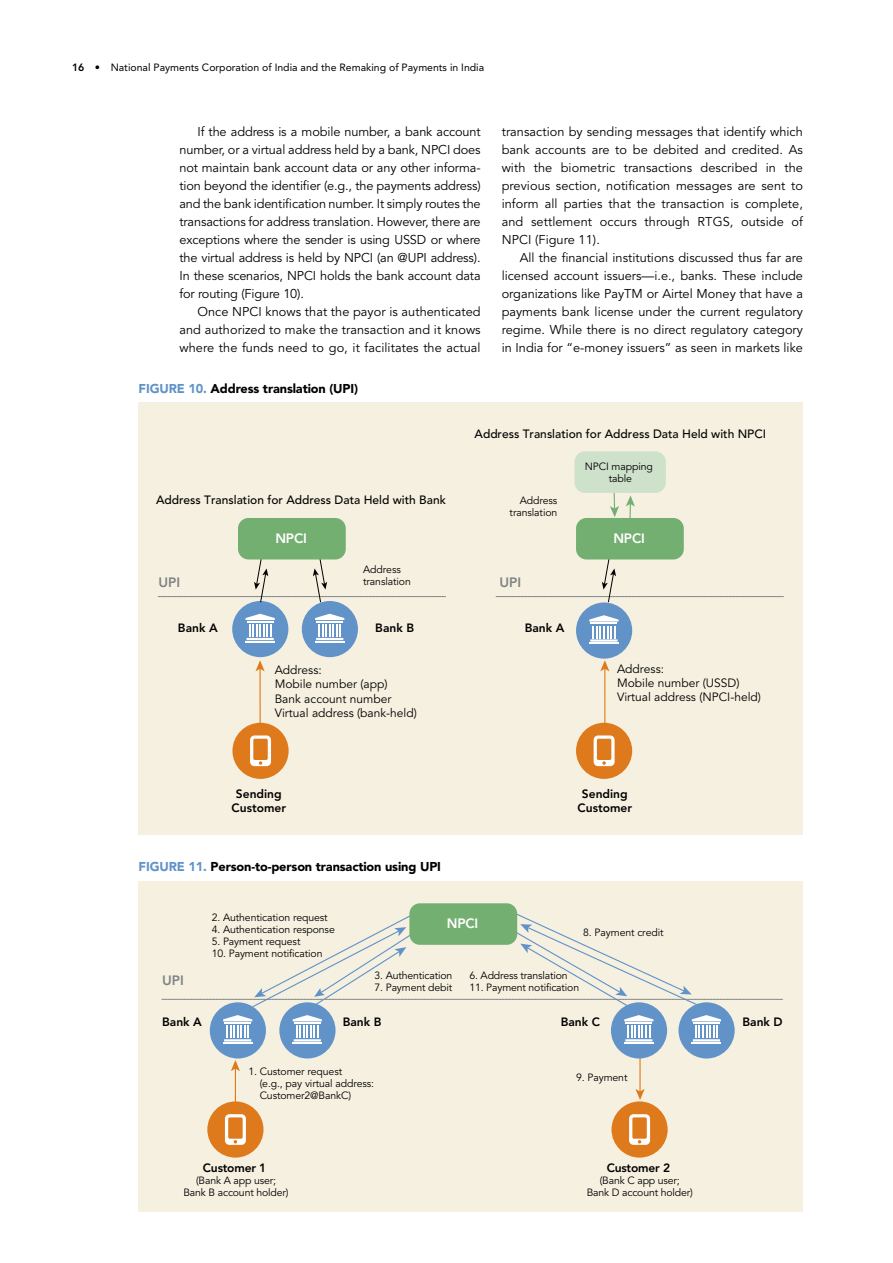
<style>
.page{position:relative;width:893px;height:1263px;background:#fff}
.page>*{position:absolute;margin:0;border:0;box-sizing:border-box;transform-origin:0 0}
.t1{font:800 13.5px "Avenir";letter-spacing:-.01em;color:#fff}
.t2{font:800 13.5px "Avenir";color:#808285}
.t3{font:12.75px/18px "Avenir";color:#000;text-align:justify}
.t4{font:900 12.75px "Avenir";letter-spacing:-.01em;color:#000}
.t5{font:12px/14.4px "Avenir";color:#000}
.t6{font:500 12px "Avenir";color:#000}
.t7{font:800 12px/14.4px "Avenir";color:#000;text-align:center}
.t8{font:10.5px/12px "Avenir";letter-spacing:-.01em;color:#000;text-align:center}
.t9{font:10.5px "Avenir";color:#000}
.s1{font-weight:800}
.s2{color:#6193c8}
</style>
<div class="page">
<div style="left:139px;top:402px;width:664px;height:433px;background:#f5f0e0"></div>
<hr style="left:604px;top:668px;width:1px;height:59px;background:#df7a1c">
<svg style="left:600px;top:660px;width:9px;height:11px"></svg>
<div style="left:576px;top:602px;width:56px;height:57px;background:#6193c8;border-radius:50%"></div>
<svg style="left:589px;top:615px;width:30px;height:27px"></svg>
<hr style="left:589px;top:642px;width:30px;height:2px;background:#fff">
<div style="left:232px;top:601px;width:56px;height:56px;background:#6193c8;border-radius:50%"></div>
<svg style="left:246px;top:614px;width:29px;height:26px"></svg>
<hr style="left:246px;top:641px;width:29px;height:2px;background:#fff">
<div style="left:302px;top:601px;width:56px;height:56px;background:#6193c8;border-radius:50%"></div>
<svg style="left:315px;top:614px;width:29px;height:26px"></svg>
<hr style="left:315px;top:641px;width:29px;height:2px;background:#fff">
<div style="left:232px;top:723px;width:57px;height:56px;background:#df7a1c;border-radius:50%"></div>
<svg style="left:250px;top:735px;width:21px;height:31px"></svg>
<div style="left:576px;top:723px;width:56px;height:56px;background:#df7a1c;border-radius:50%"></div>
<svg style="left:594px;top:735px;width:21px;height:31px"></svg>
<hr style="left:260px;top:668px;width:1px;height:59px;background:#df7a1c">
<svg style="left:256px;top:660px;width:9px;height:11px"></svg>
<svg style="left:496px;top:555px;width:288px;height:48px"></svg>
<svg style="left:158px;top:555px;width:288px;height:48px"></svg>
<svg style="left:610px;top:493px;width:9px;height:24px"></svg>
<svg style="left:626px;top:495px;width:9px;height:23px"></svg>
<div style="left:575px;top:451px;width:91px;height:42px;background:#cee1cb;border-radius:10px"></div>
<div style="left:576px;top:518px;width:108px;height:41px;background:#74af72;border-radius:10px"></div>
<div style="left:238px;top:518px;width:108px;height:41px;background:#74af72;border-radius:10px"></div>
<div style="left:139px;top:881px;width:664px;height:330px;background:#f5f0e0"></div>
<div style="left:611px;top:1101px;width:57px;height:56px;background:#df7a1c;border-radius:50%"></div>
<svg style="left:629px;top:1114px;width:21px;height:31px"></svg>
<hr style="left:639px;top:1056px;width:2px;height:36px;background:#df7a1c">
<svg style="left:635px;top:1089px;width:10px;height:11px"></svg>
<hr style="left:235px;top:1068px;width:1px;height:36px;background:#df7a1c">
<svg style="left:231px;top:1060px;width:9px;height:11px"></svg>
<div style="left:678px;top:1002px;width:57px;height:56px;background:#6193c8;border-radius:50%"></div>
<hr style="left:692px;top:1042px;width:29px;height:2px;background:#fff">
<div style="left:611px;top:1002px;width:56px;height:56px;background:#6193c8;border-radius:50%"></div>
<hr style="left:624px;top:1042px;width:29px;height:2px;background:#fff">
<div style="left:210px;top:1002px;width:56px;height:56px;background:#6193c8;border-radius:50%"></div>
<hr style="left:223px;top:1042px;width:29px;height:2px;background:#fff">
<div style="left:279px;top:1002px;width:57px;height:56px;background:#6193c8;border-radius:50%"></div>
<hr style="left:293px;top:1042px;width:29px;height:2px;background:#fff">
<svg style="left:162px;top:912px;width:621px;height:129px"></svg>
<div style="left:409px;top:903px;width:108px;height:42px;background:#74af72;border-radius:10px"></div>
<div style="left:207px;top:1101px;width:56px;height:56px;background:#df7a1c;border-radius:50%"></div>
<svg style="left:225px;top:1114px;width:21px;height:31px"></svg>
<p class="t9" style="left:72px;top:61px;width:414px"><span class="s1">16</span> • National Payments Corporation of India and the Remaking of Payments in India</p>
<p class="t3" style="left:179px;top:123px;width:303px;text-indent:18px">If the address is a mobile number, a bank account number, or a virtual address held by a bank, NPCI does not maintain bank account data or any other informa&shy;tion beyond the identifier (e.g., the payments address) and the bank identification number. It simply routes the transactions for address translation. However, there are exceptions where the sender is using USSD or where the virtual address is held by NPCI (an @UPI address).<br>In these scenarios, NPCI holds the bank account data for routing (Figure 10).</p>
<p class="t3" style="left:179px;top:303px;width:303px;text-indent:18px">Once NPCI knows that the payor is authenticated and authorized to make the transaction and it knows where the funds need to go, it facilitates the actual</p>
<p class="t4" style="left:139px;top:381px;width:221px"><span class="s2">FIGURE 10.</span> Address translation (UPI)</p>
<p class="t3" style="left:502px;top:123px;width:303px">transaction by sending messages that identify which bank accounts are to be debited and credited. As with the biometric transactions described in the previous section, notification messages are sent to inform all parties that the transaction is complete, and settlement occurs through RTGS, outside of NPCI (Figure 11).</p>
<p class="t3" style="left:502px;top:249px;width:303px;text-indent:18px">All the financial institutions discussed thus far are licensed account issuers—i.e., banks. These include organizations like PayTM or Airtel Money that have a payments bank license under the current regulatory regime. While there is no direct regulatory category in India for “e-money issuers” as seen in markets like</p>
<p class="t6" style="left:475px;top:424px;width:293px">Address Translation for Address Data Held with NPCI</p>
<p class="t6" style="left:156px;top:489px;width:291px">Address Translation for Address Data Held with Bank</p>
<p class="t8" style="left:510px;top:494px;width:49px;text-align:right">Address translation</p>
<p class="t8" style="left:585px;top:460px;width:70px">NPCI mapping table</p>
<p class="t1" style="left:275px;top:528px;width:33px">NPCI</p>
<p class="t1" style="left:613px;top:528px;width:33px">NPCI</p>
<p class="t8" style="left:363px;top:564px;width:39px">Address</p>
<p class="t2" style="left:158px;top:571px;width:23px">UPI</p>
<p class="t8" style="left:363px;top:576px;width:49px">translation</p>
<p class="t2" style="left:499px;top:571px;width:23px">UPI</p>
<p class="t7" style="left:178px;top:621px;width:41px">Bank A</p>
<p class="t7" style="left:375px;top:621px;width:40px">Bank B</p>
<p class="t5" style="left:275px;top:663px;width:144px">Address:<br>Mobile number (app)<br>Bank account number<br>Virtual address (bank-held)</p>
<p class="t7" style="left:232px;top:786px;width:56px">Sending<br>Customer</p>
<p class="t4" style="left:139px;top:859px;width:304px"><span class="s2">FIGURE 11.</span> Person-to-person transaction using UPI</p>
<p class="t8" style="left:212px;top:911px;width:118px">2. Authentication request</p>
<p class="t8" style="left:212px;top:923px;width:125px">4. Authentication response</p>
<p class="t8" style="left:212px;top:935px;width:90px">5. Payment request</p>
<p class="t8" style="left:212px;top:947px;width:112px">10. Payment notification</p>
<p class="t1" style="left:447px;top:913px;width:33px">NPCI</p>
<p class="t7" style="left:525px;top:621px;width:41px">Bank A</p>
<p class="t5" style="left:617px;top:661px;width:146px">Address:<br>Mobile number (USSD)<br>Virtual address (NPCI-held)</p>
<p class="t7" style="left:578px;top:786px;width:56px">Sending<br>Customer</p>
<p class="t8" style="left:583px;top:926px;width:82px">8. Payment credit</p>
<p class="t2" style="left:162px;top:969px;width:23px">UPI</p>
<p class="t8" style="left:375px;top:969px;width:79px">3. Authentication</p>
<p class="t8" style="left:375px;top:981px;width:79px">7. Payment debit</p>
<p class="t7" style="left:162px;top:1014px;width:41px">Bank A</p>
<p class="t7" style="left:343px;top:1014px;width:40px">Bank B</p>
<p class="t8" style="left:260px;top:1065px;width:116px;text-align:left;text-indent:-11px">1. Customer request<br>(e.g., pay virtual address:<br>Customer2@BankC)</p>
<p class="t8" style="left:469px;top:969px;width:100px">6. Address translation</p>
<p class="t8" style="left:469px;top:981px;width:111px">11. Payment notification</p>
<p class="t7" style="left:561px;top:1014px;width:41px">Bank C</p>
<p class="t7" style="left:742px;top:1014px;width:42px">Bank D</p>
<p class="t8" style="left:576px;top:1071px;width:53px">9. Payment</p>
<p class="t7" style="left:203px;top:1160px;width:65px">Customer 1</p>
<p class="t8" style="left:183px;top:1174px;width:107px">(Bank A app user;<br>Bank B account holder)</p>
<p class="t7" style="left:607px;top:1160px;width:65px">Customer 2</p>
<p class="t8" style="left:587px;top:1174px;width:108px">(Bank C app user;<br>Bank D account holder)</p>
</div>
